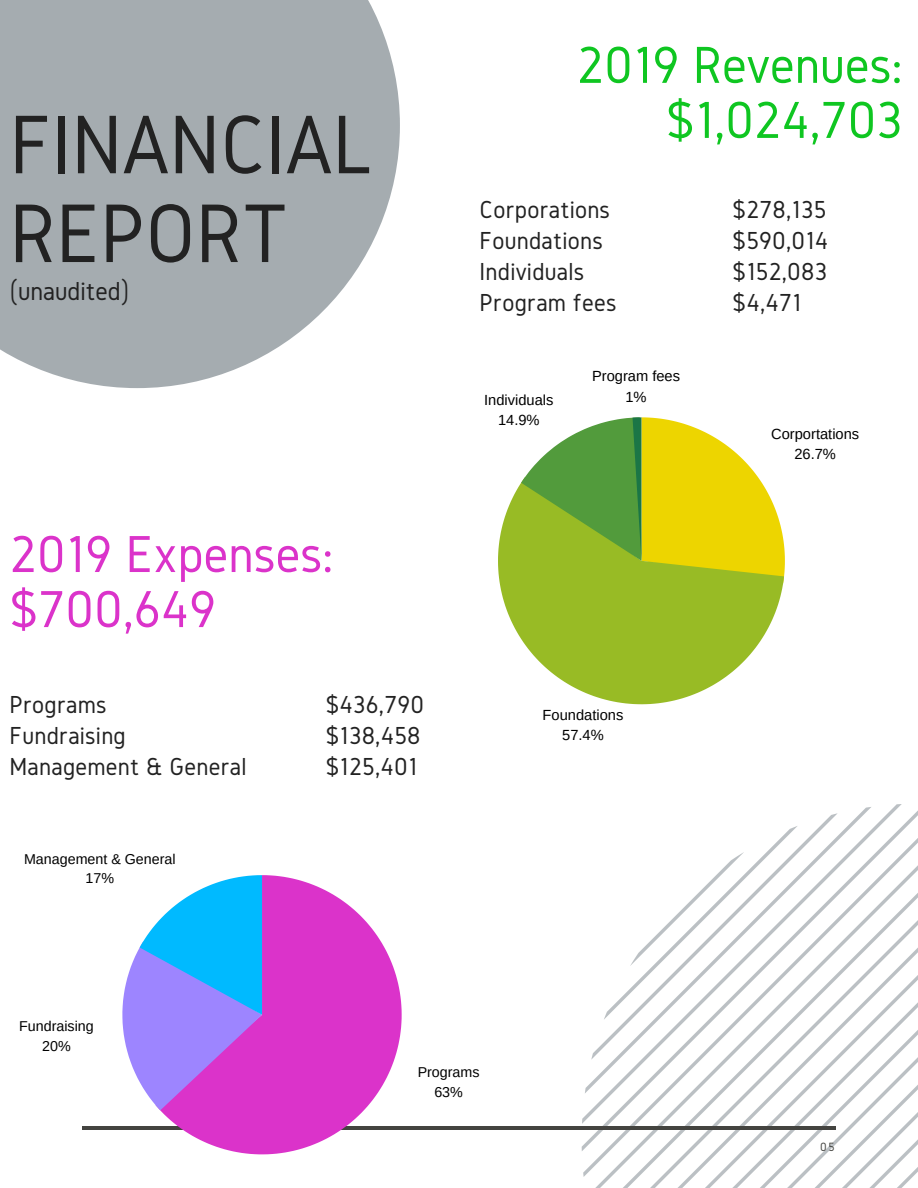
<style>
.page{position:relative;width:918px;height:1188px;background:#fff}
.page>*{position:absolute;margin:0;border:0;box-sizing:border-box;transform-origin:0 0}
.t1{font:86.25px/88.8px "Gidole";color:#222}
.t2{font:54px/55.1px "Gidole";color:#0fc621;text-align:right}
.t3{font:54px/55.1px "Gidole";color:#db33ca}
.t4{font:27px "Gidole";color:#222}
.t5{font:25.5px/30.9px "Gidole";letter-spacing:.01em;color:#222}
.t6{font:14.7px/20.1px "Arimo";color:#000;text-align:center}
.t7{font:14.25px/19.6px "Arimo";color:#000;text-align:center}
.t8{font:12.45px "Gidole";color:#444440}
</style>
<div class="page">
<svg style="left:604px;top:826px;width:314px;height:362px"></svg>
<hr style="left:82px;top:1126px;width:754px;height:3px;background:#444440">
<svg style="left:0;top:0;width:400px;height:388px;background:#afb5b8"></svg>
<svg style="left:498px;top:483px;width:285px;height:221px;fill:#98bb25"></svg>
<svg style="left:521px;top:417px;width:264px;height:167px;background:#bac83b"></svg>
<svg style="left:156px;top:875px;width:246px;height:279px;fill:#db33ca"></svg>
<svg style="left:122px;top:875px;width:141px;height:235px"></svg>
<h1 class="t1" style="left:9px;top:99px;width:366px">FINANCIAL<br>REPORT</h1>
<p class="t4" style="left:9px;top:276px;width:121px">(unaudited)</p>
<h2 class="t3" style="left:10px;top:526px;width:325px">2019 Expenses: $700,649</h2>
<p class="t5" style="left:9px;top:689px;width:239px">Programs<br>Fundraising<br>Management &amp; General</p>
<p class="t7" style="left:24px;top:849px;width:153px">Management &amp; General<br>17%</p>
<p class="t7" style="left:19px;top:1016px;width:76px">Fundraising<br>20%</p>
<p class="t5" style="left:326px;top:689px;width:100px">$436,790 $138,458 $125,401</p>
<h2 class="t2" style="left:577px;top:37px;width:327px">2019 Revenues: $1,024,703</h2>
<p class="t5" style="left:480px;top:194px;width:138px">Corporations<br>Foundations<br>Individuals<br>Program fees</p>
<p class="t6" style="left:484px;top:390px;width:71px">Individuals<br>14.9%</p>
<p class="t6" style="left:592px;top:366px;width:90px">Program fees<br>1%</p>
<p class="t5" style="left:733px;top:194px;width:97px;text-align:justify">$278,135 $590,014 $152,083 $4,471</p>
<p class="t6" style="left:771px;top:424px;width:90px">Corportations<br>26.7%</p>
<p class="t6" style="left:543px;top:705px;width:82px">Foundations<br>57.4%</p>
<p class="t7" style="left:418px;top:1062px;width:63px">Programs<br>63%</p>
<p class="t8" style="left:820px;top:1140px;width:16px">05</p>
</div>
